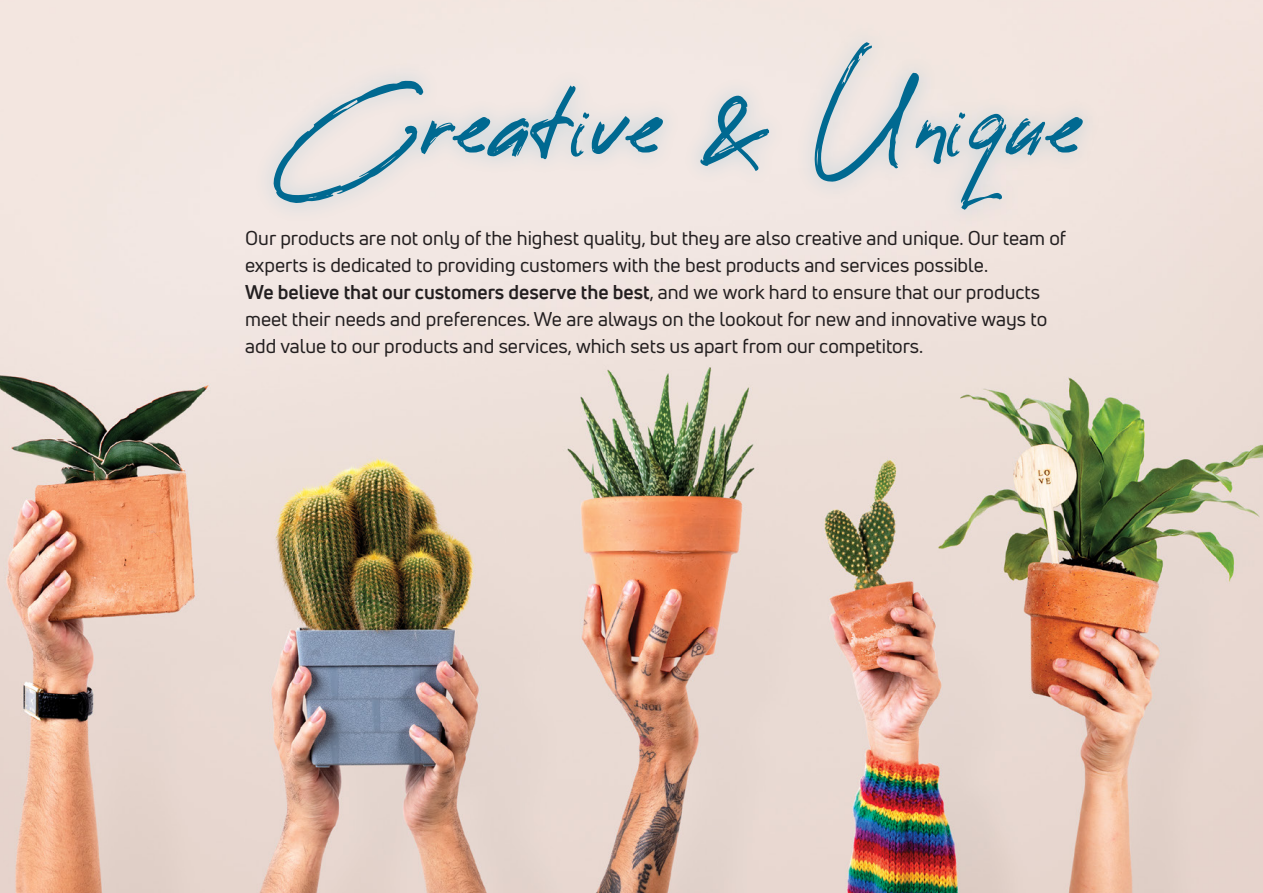
<style>
.page{position:relative;width:1263px;height:893px;background:#fff}
.page>*{position:absolute;margin:0;border:0;box-sizing:border-box;transform-origin:0 0}
.t1{font:82.5px "Reey";color:#006991}
.t2{font:19.5px/27px "Uni Neue Trial Regular";color:#231f20}
.t3{font:19.5px "Uni Neue Trial Bold";color:#231f20}
.s1{font-family:"Uni Neue Trial Regular"}
</style>
<div class="page">
<img style="left:0;top:0;width:1263px;height:893px">
<img style="left:181px;top:15px;width:1001px;height:324px">
<h1 class="t1" style="left:280px;top:81px;width:804px">Creative &amp; Unique</h1>
<p class="t2" style="left:245px;top:225px;width:822px">Our products are not only of the highest quality, but they are also creative and unique. Our team of experts is dedicated to providing customers with the best products and services possible.</p>
<p class="t3" style="left:245px;top:281px;width:796px">We believe that our customers deserve the best<span class="s1">, and we work hard to ensure that our products</span></p>
<p class="t2" style="left:245px;top:306px;width:803px">meet their needs and preferences. We are always on the lookout for new and innovative ways to add value to our products and services, which sets us apart from our competitors.</p>
</div>
